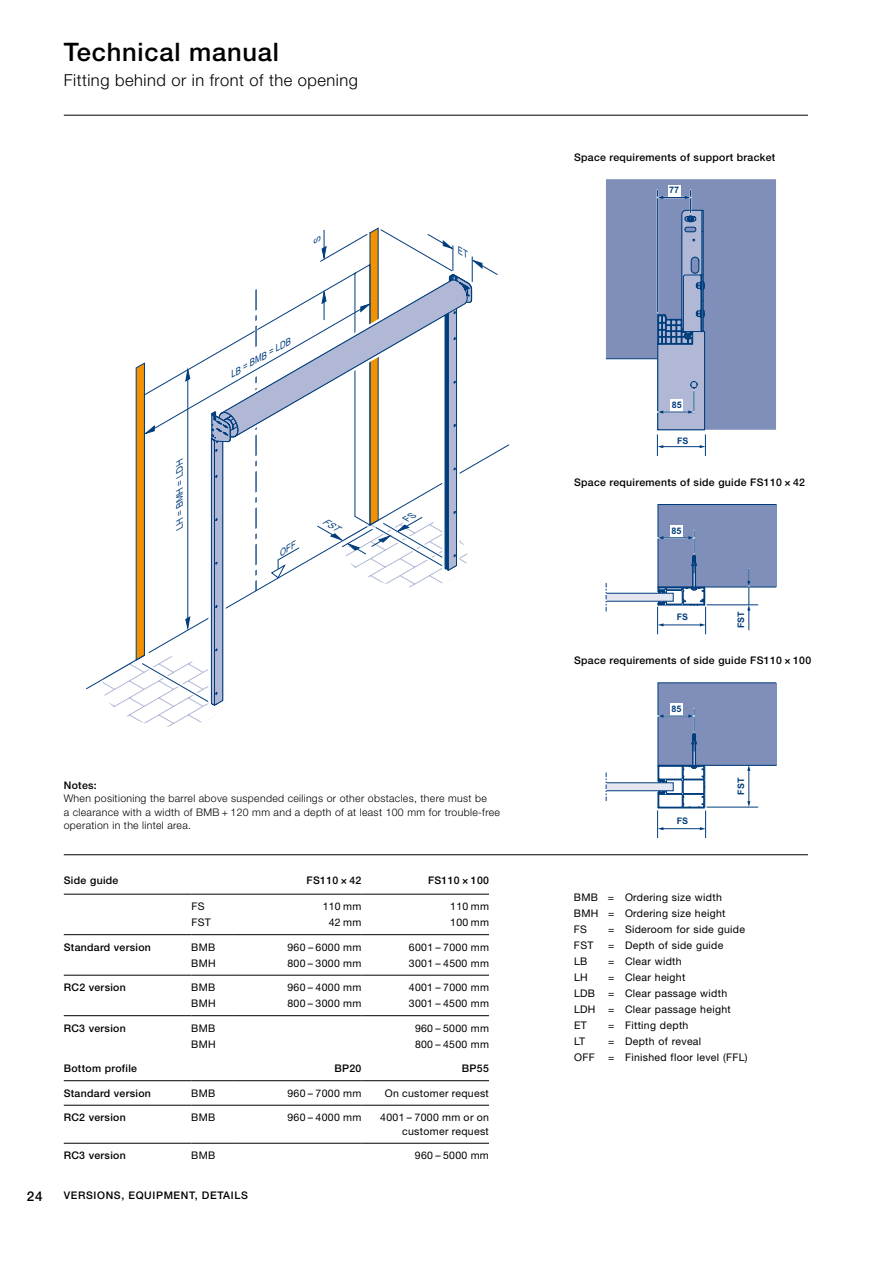
<style>
.page{position:relative;width:893px;height:1263px;background:#fff}
.page>*{position:absolute;margin:0;border:0;box-sizing:border-box;transform-origin:0 0}
.t1{font:500 25.5px "Hoermann Helvetica Neue";letter-spacing:.03em;color:#000}
.t2{font:300 16.5px "Hoermann Helvetica Neue";letter-spacing:.03em;color:#000}
.t3{font:500 13.5px "Hoermann Helvetica Neue";color:#000}
.t4{font:10.5px/16px "Hoermann Helvetica Neue Rm";letter-spacing:.03em;color:#000}
.t5{font:500 10.5px "Hoermann Helvetica Neue";letter-spacing:.03em;color:#000}
.t6{font:300 10.5px/13.5px "Hoermann Helvetica Neue";letter-spacing:.03em;color:#000}
.t7{font:500 10.5px "Hoermann Helvetica Neue";letter-spacing:.06em;color:#000}
.t8{font:italic 9px "Arial";color:#003d7c}
.t9{font:700 9px "Arial";color:#003d7c}
</style>
<div class="page">
<hr style="left:64px;top:115px;width:744px;height:1px;background:#000">
<div style="left:658px;top:504px;width:118px;height:83px;background:#808eba"></div>
<div style="left:658px;top:504px;width:118px;height:83px;border:1px solid #003d7c"></div>
<hr style="left:707px;top:604px;width:51px;height:1px;background:#003d7c">
<svg style="left:747px;top:569px;width:3px;height:61px"></svg>
<div style="left:670px;top:525px;width:13px;height:13px;background:#fff"></div>
<svg style="left:657px;top:530px;width:49px;height:104px"></svg>
<div style="left:606px;top:593px;width:67px;height:8px;background:#e4e6f2"></div>
<div style="left:606px;top:593px;width:67px;height:8px;border:1px solid #003d7c"></div>
<svg style="left:606px;top:583px;width:1px;height:28px"></svg>
<div style="left:658px;top:683px;width:118px;height:82px;background:#808eba"></div>
<div style="left:606px;top:783px;width:67px;height:8px;background:#e4e6f2"></div>
<div style="left:606px;top:782px;width:67px;height:9px;border:1px solid #003d7c"></div>
<svg style="left:606px;top:772px;width:1px;height:29px"></svg>
<hr style="left:707px;top:807px;width:51px;height:1px;background:#003d7c">
<hr style="left:749px;top:770px;width:1px;height:32px;background:#003d7c">
<svg style="left:747px;top:765px;width:3px;height:6px"></svg>
<svg style="left:747px;top:801px;width:3px;height:6px"></svg>
<div style="left:670px;top:703px;width:13px;height:13px;background:#fff"></div>
<svg style="left:657px;top:708px;width:49px;height:130px"></svg>
<svg style="left:606px;top:179px;width:170px;height:277px"></svg>
<hr style="left:64px;top:894px;width:127px;height:1px;background:#000">
<hr style="left:191px;top:894px;width:43px;height:1px;background:#000">
<hr style="left:234px;top:894px;width:127px;height:1px;background:#000">
<hr style="left:361px;top:894px;width:128px;height:1px;background:#000">
<hr style="left:191px;top:934px;width:43px;height:1px;background:#000">
<hr style="left:234px;top:934px;width:127px;height:1px;background:#000">
<hr style="left:361px;top:934px;width:128px;height:1px;background:#000">
<hr style="left:191px;top:975px;width:43px;height:1px;background:#000">
<hr style="left:234px;top:975px;width:127px;height:1px;background:#000">
<hr style="left:361px;top:975px;width:128px;height:1px;background:#000">
<hr style="left:191px;top:1015px;width:43px;height:1px;background:#000">
<hr style="left:234px;top:1015px;width:127px;height:1px;background:#000">
<hr style="left:361px;top:1015px;width:128px;height:1px;background:#000">
<hr style="left:64px;top:1080px;width:127px;height:1px;background:#000">
<hr style="left:191px;top:1080px;width:43px;height:1px;background:#000">
<hr style="left:234px;top:1080px;width:127px;height:1px;background:#000">
<hr style="left:361px;top:1080px;width:128px;height:1px;background:#000">
<hr style="left:191px;top:1105px;width:43px;height:1px;background:#000">
<hr style="left:234px;top:1105px;width:127px;height:1px;background:#000">
<hr style="left:361px;top:1105px;width:128px;height:1px;background:#000">
<hr style="left:191px;top:1143px;width:43px;height:1px;background:#000">
<hr style="left:234px;top:1143px;width:127px;height:1px;background:#000">
<hr style="left:361px;top:1143px;width:128px;height:1px;background:#000">
<hr style="left:64px;top:934px;width:127px;height:1px;background:#000">
<hr style="left:64px;top:975px;width:127px;height:1px;background:#000">
<hr style="left:64px;top:1015px;width:127px;height:1px;background:#000">
<hr style="left:64px;top:1105px;width:127px;height:1px;background:#000">
<hr style="left:64px;top:1143px;width:127px;height:1px;background:#000">
<hr style="left:64px;top:854px;width:744px;height:1px;background:#000">
<svg style="left:95px;top:227px;width:403px;height:500px"></svg>
<h1 class="t1" style="left:64px;top:34px;width:217px">Technical manual</h1>
<h2 class="t2" style="left:64px;top:69px;width:296px">Fitting behind or in front of the opening</h2>
<p class="t8" style="left:174px;top:528px;width:78px;rotate:-90deg">LH=BMH=LDH</p>
<p class="t8" style="left:311px;top:241px;width:14px;rotate:-90deg">S</p>
<p class="t8" style="left:227px;top:370px;width:70px;rotate:-30deg">LB = BMB = LDB</p>
<p class="t3" style="left:27px;top:1187px;width:17px">24</p>
<p class="t5" style="left:64px;top:778px;width:35px">Notes:</p>
<p class="t6" style="left:64px;top:791px;width:438px">When positioning the barrel above suspended ceilings or other obstacles, there must be<br>a clearance with a width of BMB + 120 mm and a depth of at least 100 mm for trouble-free operation in the lintel area.</p>
<p class="t5" style="left:64px;top:872px;width:56px">Side guide</p>
<p class="t5" style="left:307px;top:872px;width:56px">FS110 × 42</p>
<p class="t5" style="left:428px;top:872px;width:63px">FS110 × 100</p>
<p class="t4" style="left:191px;top:898px;width:15px">FS</p>
<p class="t4" style="left:323px;top:898px;width:40px">110 mm</p>
<p class="t4" style="left:450px;top:898px;width:40px">110 mm</p>
<p class="t4" style="left:191px;top:914px;width:21px">FST</p>
<p class="t4" style="left:329px;top:914px;width:34px">42 mm</p>
<p class="t4" style="left:450px;top:914px;width:40px">100 mm</p>
<p class="t5" style="left:64px;top:939px;width:89px">Standard version</p>
<p class="t4" style="left:191px;top:938px;width:26px">BMB</p>
<p class="t4" style="left:287px;top:938px;width:75px">960 – 6000 mm</p>
<p class="t4" style="left:409px;top:938px;width:82px">6001 – 7000 mm</p>
<p class="t4" style="left:191px;top:954px;width:26px">BMH</p>
<p class="t4" style="left:287px;top:954px;width:75px">800 – 3000 mm</p>
<p class="t4" style="left:409px;top:954px;width:82px">3001 – 4500 mm</p>
<p class="t5" style="left:64px;top:980px;width:64px">RC2 version</p>
<p class="t4" style="left:191px;top:979px;width:26px">BMB</p>
<p class="t4" style="left:287px;top:979px;width:75px">960 – 4000 mm</p>
<p class="t4" style="left:409px;top:979px;width:82px">4001 – 7000 mm</p>
<p class="t4" style="left:191px;top:995px;width:26px">BMH</p>
<p class="t4" style="left:287px;top:995px;width:75px">800 – 3000 mm</p>
<p class="t4" style="left:409px;top:995px;width:82px">3001 – 4500 mm</p>
<p class="t5" style="left:64px;top:1020px;width:64px">RC3 version</p>
<p class="t4" style="left:191px;top:1019px;width:26px">BMB</p>
<p class="t4" style="left:415px;top:1019px;width:75px">960 – 5000 mm</p>
<p class="t4" style="left:191px;top:1035px;width:26px">BMH</p>
<p class="t4" style="left:415px;top:1035px;width:75px">800 – 4500 mm</p>
<p class="t5" style="left:64px;top:1061px;width:75px">Bottom profile</p>
<p class="t5" style="left:334px;top:1061px;width:29px">BP20</p>
<p class="t5" style="left:462px;top:1061px;width:29px">BP55</p>
<p class="t5" style="left:64px;top:1086px;width:89px">Standard version</p>
<p class="t4" style="left:191px;top:1084px;width:26px">BMB</p>
<p class="t4" style="left:287px;top:1084px;width:75px">960 – 7000 mm</p>
<p class="t4" style="left:385px;top:1084px;width:106px">On customer request</p>
<p class="t5" style="left:64px;top:1110px;width:64px">RC2 version</p>
<p class="t4" style="left:191px;top:1109px;width:26px">BMB</p>
<p class="t4" style="left:287px;top:1109px;width:75px">960 – 4000 mm</p>
<p class="t4" style="left:380px;top:1110px;width:110px;line-height:13.5px;text-align:right">4001 – 7000 mm or on customer request</p>
<p class="t5" style="left:64px;top:1148px;width:64px">RC3 version</p>
<p class="t4" style="left:191px;top:1147px;width:26px">BMB</p>
<p class="t4" style="left:415px;top:1147px;width:75px">960 – 5000 mm</p>
<p class="t7" style="left:64px;top:1188px;width:186px">VERSIONS, EQUIPMENT, DETAILS</p>
<p class="t5" style="left:574px;top:149px;width:203px">Space requirements of support bracket</p>
<p class="t9" style="left:669px;top:184px;width:12px">77</p>
<p class="t9" style="left:672px;top:399px;width:12px">85</p>
<p class="t9" style="left:677px;top:434px;width:13px">FS</p>
<p class="t5" style="left:574px;top:474px;width:233px">Space requirements of side guide FS110 × 42</p>
<p class="t9" style="left:671px;top:524px;width:12px">85</p>
<p class="t9" style="left:677px;top:611px;width:13px">FS</p>
<p class="t9" style="left:735px;top:628px;width:19px;rotate:-90deg">FST</p>
<p class="t5" style="left:574px;top:653px;width:239px">Space requirements of side guide FS110 × 100</p>
<p class="t9" style="left:671px;top:703px;width:12px">85</p>
<p class="t9" style="left:677px;top:815px;width:13px">FS</p>
<p class="t9" style="left:735px;top:795px;width:19px;rotate:-90deg">FST</p>
<p class="t4" style="left:574px;top:888px;width:153px">BMB = Ordering size width<br>BMH = Ordering size height<br>FS</p>
<p class="t4" style="left:608px;top:920px;width:139px">= Sideroom for side guide</p>
<p class="t4" style="left:574px;top:936px;width:21px">FST</p>
<p class="t4" style="left:608px;top:936px;width:117px">= Depth of side guide</p>
<p class="t4" style="left:574px;top:952px;width:15px">LB</p>
<p class="t4" style="left:608px;top:952px;width:75px">= Clear width</p>
<p class="t4" style="left:574px;top:968px;width:15px">LH</p>
<p class="t4" style="left:574px;top:968px;width:158px;text-indent:34px">= Clear height<br>LDB = Clear passage width<br>LDH = Clear passage height<br>ET</p>
<p class="t4" style="left:608px;top:1016px;width:82px">= Fitting depth</p>
<p class="t4" style="left:574px;top:1032px;width:13px">LT</p>
<p class="t4" style="left:608px;top:1032px;width:95px">= Depth of reveal</p>
<p class="t4" style="left:574px;top:1048px;width:22px">OFF</p>
<p class="t4" style="left:608px;top:1048px;width:141px">= Finished floor level (FFL)</p>
</div>
